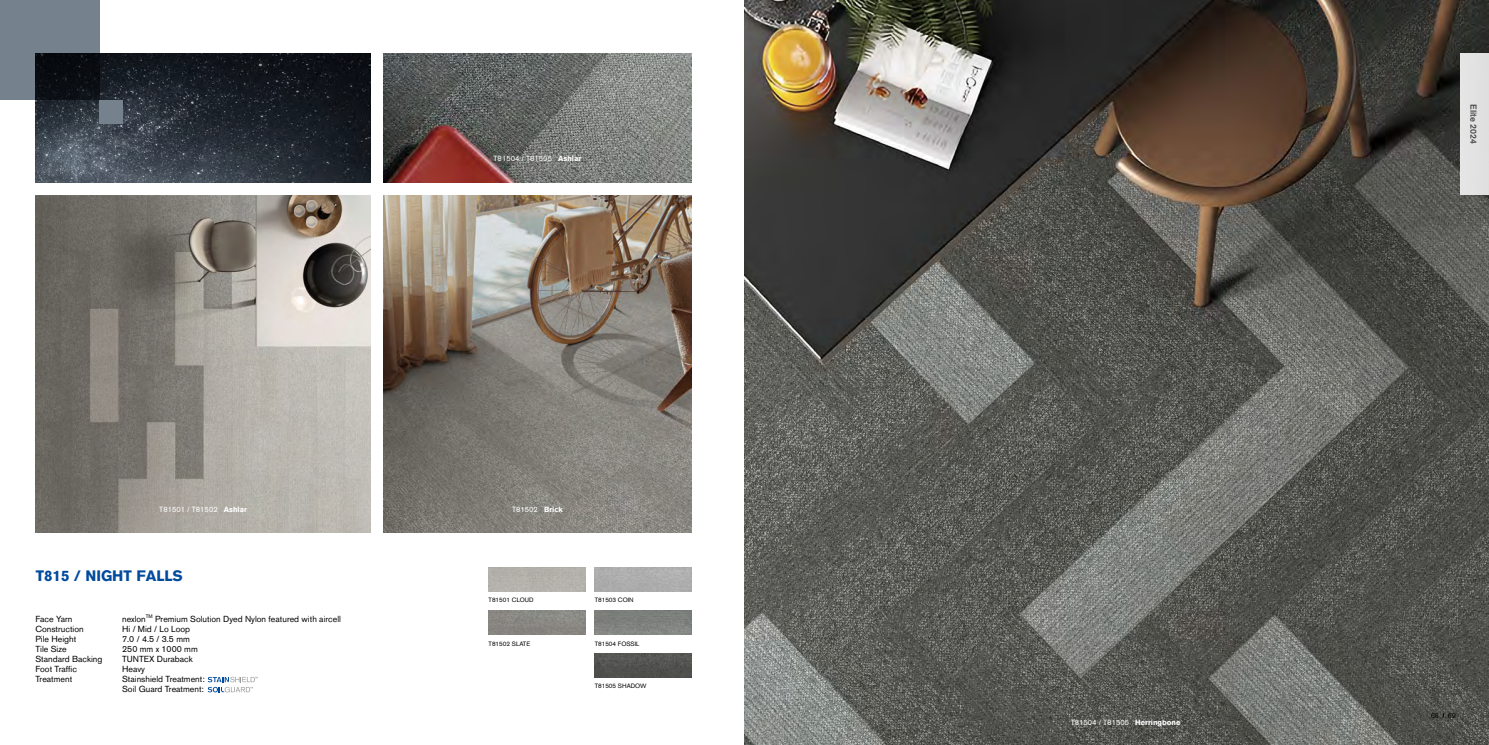
<style>
.page{position:relative;width:1489px;height:745px;background:#fff}
.page>*{position:absolute;margin:0;border:0;box-sizing:border-box;transform-origin:0 0}
.t1{font:700 15px "Akzidenz Grotesk BQ";color:#004b9d}
.t2{font:8.75px/10px "Akzidenz Grotesk BQ";color:#000}
.t3{font:500 8.75px "Akzidenz Grotesk BQ";color:#4c4948}
.t4{font:7.5px "Akzidenz Grotesk BQ";color:#fff}
.t5{font:italic 7.25px "Akzidenz Grotesk BQ";color:#000}
.t6{font:6.25px "Akzidenz Grotesk BQ";color:#000}
.t7{font:5.12px "Akzidenz Grotesk BQ";color:#000}
.s1{font-weight:700}
</style>
<div class="page">
<img style="left:488px;top:610px;width:97px;height:24px">
<img style="left:594px;top:610px;width:97px;height:24px">
<div style="left:488px;top:567px;width:97px;height:24px;background:#b3b1ab"></div>
<img style="left:594px;top:653px;width:97px;height:24px">
<div style="left:594px;top:567px;width:97px;height:24px;background:#adadad"></div>
<img style="left:35px;top:53px;width:336px;height:129px">
<img style="left:383px;top:53px;width:308px;height:129px">
<img style="left:35px;top:195px;width:336px;height:336px">
<img style="left:383px;top:195px;width:308px;height:336px">
<svg style="left:0;top:0;width:100px;height:100px;background:#545f68"></svg>
<div style="left:99px;top:100px;width:24px;height:24px;background:#75828e"></div>
<img style="left:744px;top:0;width:744px;height:744px">
<svg style="left:208px;top:676px;width:50px;height:16px"></svg>
<div style="left:1459px;top:53px;width:29px;height:142px;background:#e6e6e6"></div>
<svg style="left:1441px;top:711px;width:3px;height:7px"></svg>
<p class="t4" style="left:493px;top:154px;width:89px">T81504 / T81505 <span class="s1">Ashlar</span></p>
<p class="t4" style="left:159px;top:504px;width:89px">T81501 / T81502 <span class="s1">Ashlar</span></p>
<p class="t4" style="left:512px;top:504px;width:52px">T81502 <span class="s1">Brick</span></p>
<h1 class="t1" style="left:36px;top:567px;width:149px">T815 / NIGHT FALLS</h1>
<p class="t2" style="left:35px;top:613px;width:68px">Face Yarn<br>Construction<br>Pile Height<br>Tile Size<br>Standard Backing<br>Foot Traffic<br>Treatment</p>
<p class="t2" style="left:122px;top:613px;width:25px">nexlon</p>
<p class="t7" style="left:146px;top:612px;width:8px">TM</p>
<p class="t2" style="left:122px;top:613px;width:220px;text-indent:33px">Premium Solution Dyed Nylon featured with aircell<br>Hi / Mid / Lo Loop<br>7.0 / 4.5 / 3.5 mm<br>250 mm x 1000 mm<br>TUNTEX Duraback<br>Heavy<br>Stainshield Treatment:<br>Soil Guard Treatment:</p>
<p class="t6" style="left:488px;top:596px;width:46px">T81501 CLOUD</p>
<p class="t6" style="left:594px;top:596px;width:41px">T81503 COIN</p>
<p class="t6" style="left:488px;top:639px;width:43px">T81502 SLATE</p>
<p class="t6" style="left:594px;top:639px;width:46px">T81504 FOSSIL</p>
<p class="t6" style="left:594px;top:682px;width:53px">T81505 SHADOW</p>
<p class="t4" style="left:1070px;top:717px;width:111px">T81504 / T81505 <span class="s1">Herringbone</span></p>
<p class="t3" style="left:1478px;top:104px;width:41px;rotate:90deg">Elite 2024</p>
<p class="t5" style="left:1430px;top:710px;width:27px">68 69</p>
</div>
